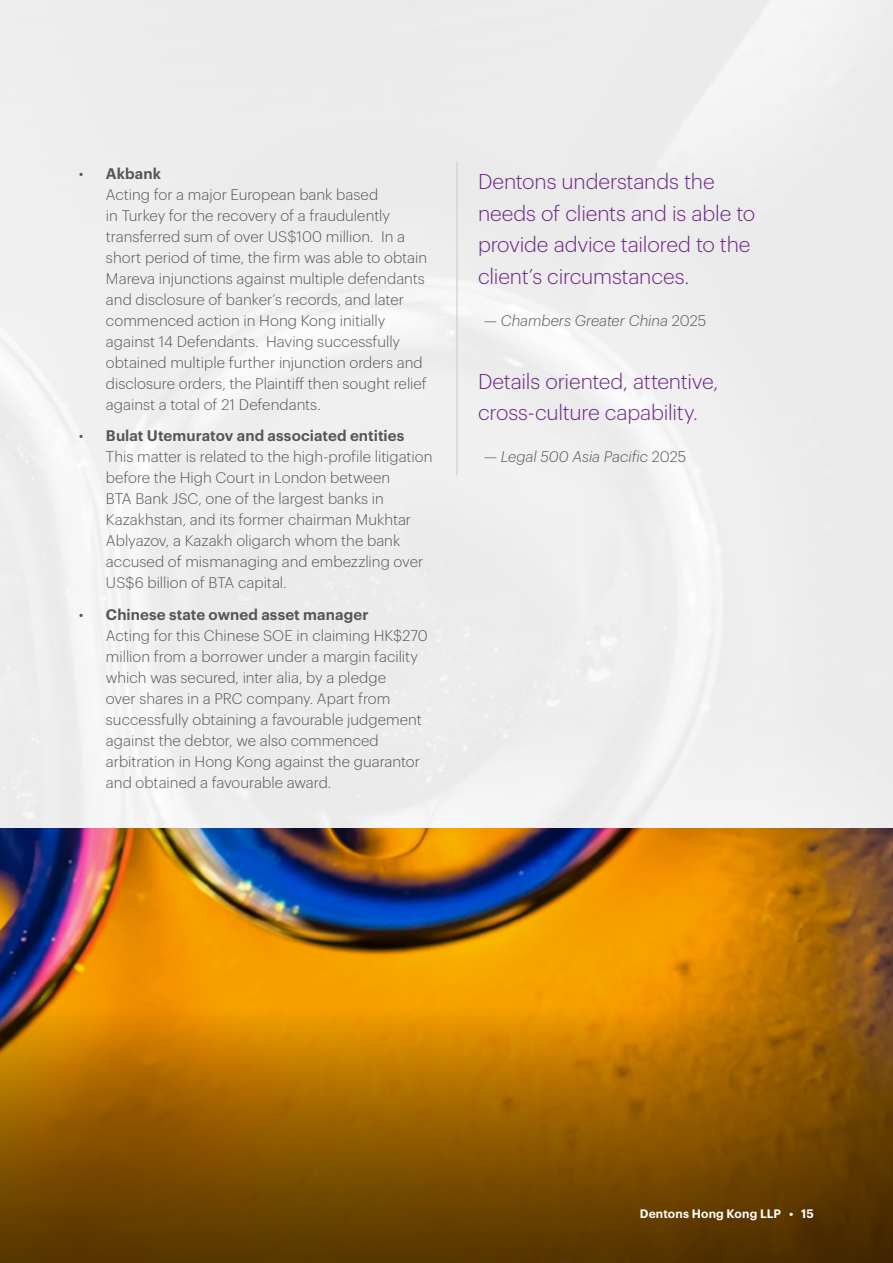
<style>
.page{position:relative;width:893px;height:1263px;background:#fff}
.page>*{position:absolute;margin:0;border:0;box-sizing:border-box;transform-origin:0 0}
.t1{font:300 21px/31.5px "Dentons Sans";letter-spacing:-.01em;color:#702688}
.t2{font:300 15px/21px "Dentons Sans";color:#565659}
.t3{font:italic 300 15px "Dentons Sans";letter-spacing:-.005em;color:#565659}
.t4{font:600 12px "Dentons Sans";letter-spacing:.015em;color:#fff}
.s1{font-weight:600}
.s2{font-style:normal}
</style>
<div class="page">
<hr style="left:457px;top:161px;width:1px;height:314px;background:#c7c8ca">
<img style="left:0;top:828px;width:893px;height:435px">
<p class="t2" style="left:106px;top:161px;width:323px;text-indent:-27px">• <span class="s1">Akbank<br></span>Acting for a major European bank based<br>in Turkey for the recovery of a fraudulently transferred sum of over US$100 million. In a short period of time, the firm was able to obtain Mareva injunctions against multiple defendants and disclosure of banker’s records, and later commenced action in Hong Kong initially against 14 Defendants. Having successfully obtained multiple further injunction orders and disclosure orders, the Plaintiff then sought relief against a total of 21 Defendants.</p>
<p class="t2" style="left:106px;top:424px;width:328px;text-indent:-27px">• <span class="s1">Bulat Utemuratov and associated entities </span>This matter is related to the high-profile litigation before the High Court in London between<br>BTA Bank JSC, one of the largest banks in Kazakhstan, and its former chairman Mukhtar Ablyazov, a Kazakh oligarch whom the bank accused of mismanaging and embezzling over US$6 billion of BTA capital.</p>
<p class="t2" style="left:106px;top:602px;width:323px;text-indent:-27px">• <span class="s1">Chinese state owned asset manager<br></span>Acting for this Chinese SOE in claiming HK$270 million from a borrower under a margin facility which was secured, inter alia, by a pledge<br>over shares in a PRC company. Apart from successfully obtaining a favourable judgement against the debtor, we also commenced arbitration in Hong Kong against the guarantor and obtained a favourable award.</p>
<h1 class="t1" style="left:478px;top:164px;width:279px">Dentons understands the needs of clients and is able to provide advice tailored to the client’s circumstances.</h1>
<p class="t3" style="left:484px;top:309px;width:224px">— Chambers Greater China <span class="s2">2025</span></p>
<h1 class="t1" style="left:478px;top:364px;width:242px">Details oriented, attentive, cross-culture capability.</h1>
<p class="t3" style="left:484px;top:446px;width:204px">— Legal 500 Asia Pacific <span class="s2">2025</span></p>
<p class="t4" style="left:640px;top:1204px;width:176px">Dentons Hong Kong LLP • 15</p>
</div>
